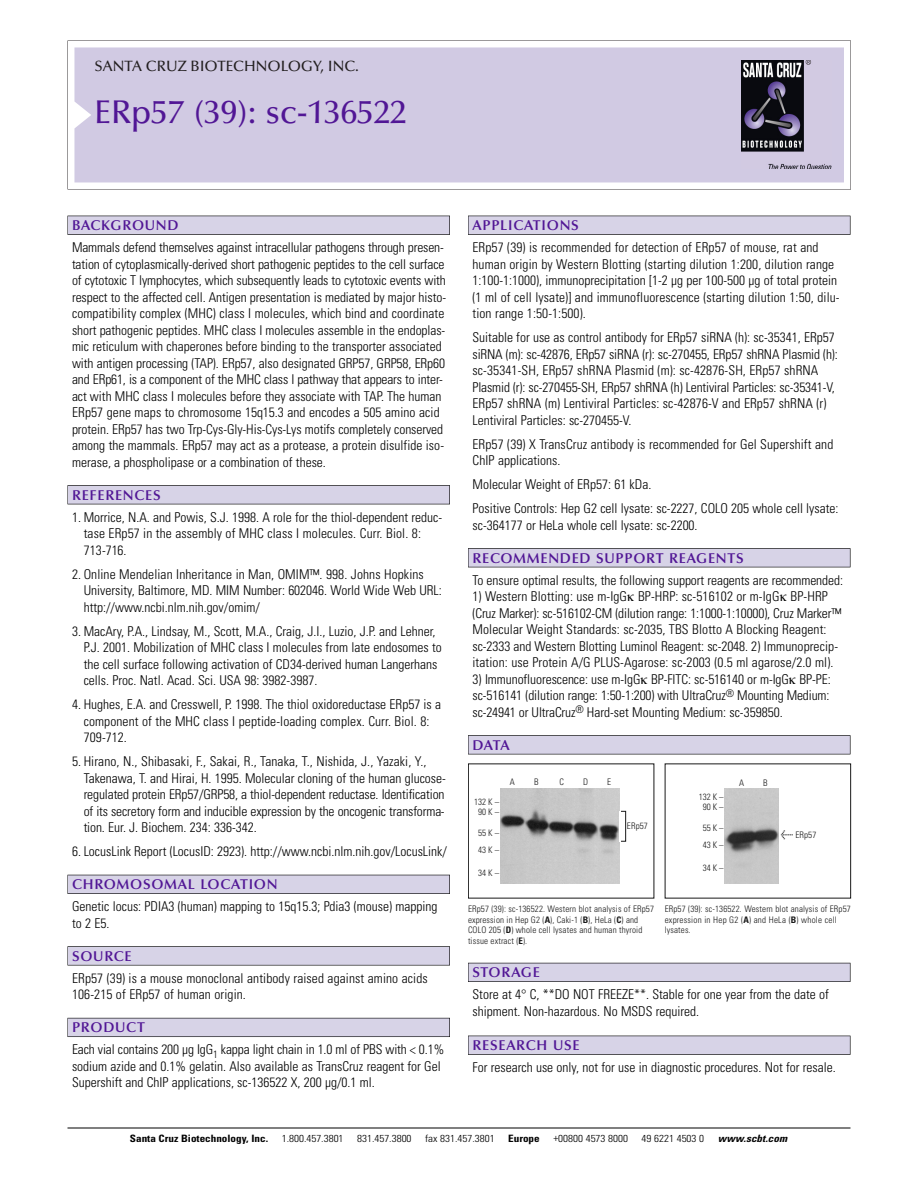
<style>
.page{position:relative;width:918px;height:1188px;background:#fff}
.page>*{position:absolute;margin:0;border:0;box-sizing:border-box;transform-origin:0 0}
.t1{font:500 33px "Optima";color:#511695}
.t2{font:500 15px "Optima";color:#231f20}
.t3{font:600 14.25px "Optima";letter-spacing:.05em;color:#511695}
.t4{font:300 condensed 13.5px/16.5px "Univers";color:#000}
.t5{font:300 condensed 10.2px "Univers";color:#000;scale:1.1 1}
.t6{font:700 condensed 10.2px "Univers";color:#000;scale:1.1 1}
.t7{font:italic 700 condensed 10.2px "Univers";letter-spacing:.005em;color:#000;scale:1.1 1}
.t8{font:9px/10.5px "Univers Condensed Light+FGBZFQ";letter-spacing:.015em;color:#191919}
.t9{font:9px/10.5px "Univers Condensed Light+IRDCHQ";letter-spacing:.015em;color:#191919}
.s1{font-family:"Meta Plus Book Roman+JZHGNH";font-size:10.5px}
.s2{font-family:"Univers Condensed Bold+MKVOBC"}
.s3{font-family:"Univers Condensed Bold+OLLKEG"}
</style>
<div class="page">
<svg style="left:68px;top:40px;width:783px;height:149px"></svg>
<div style="left:74px;top:47px;width:770px;height:135px;background:#d1cae3"></div>
<img style="left:741px;top:60px;width:90px;height:108px">
<div style="left:68px;top:216px;width:382px;height:19px;background:#525155"></div>
<div style="left:68px;top:216px;width:381px;height:18px;background:#d7d3e7"></div>
<div style="left:68px;top:485px;width:382px;height:19px;background:#525155"></div>
<div style="left:68px;top:486px;width:381px;height:18px;background:#d7d3e7"></div>
<div style="left:68px;top:875px;width:382px;height:19px;background:#525158"></div>
<div style="left:68px;top:875px;width:381px;height:18px;background:#d7d3e7"></div>
<div style="left:68px;top:946px;width:382px;height:19px;background:#575759"></div>
<div style="left:68px;top:947px;width:381px;height:18px;background:#d7d3e7"></div>
<div style="left:68px;top:1018px;width:382px;height:19px;background:#5b5a62"></div>
<div style="left:68px;top:1018px;width:381px;height:18px;background:#d7d3e7"></div>
<div style="left:468px;top:216px;width:382px;height:19px;background:#525155"></div>
<div style="left:468px;top:216px;width:382px;height:18px;background:#d7d3e7"></div>
<div style="left:468px;top:548px;width:382px;height:19px;background:#525155"></div>
<div style="left:468px;top:549px;width:382px;height:18px;background:#d7d3e7"></div>
<div style="left:468px;top:735px;width:382px;height:19px;background:#545357"></div>
<div style="left:468px;top:736px;width:382px;height:18px;background:#d7d3e7"></div>
<div style="left:468px;top:963px;width:382px;height:19px;background:#54535a"></div>
<div style="left:468px;top:963px;width:382px;height:18px;background:#d7d3e7"></div>
<div style="left:468px;top:1036px;width:382px;height:19px;background:#535256"></div>
<div style="left:468px;top:1036px;width:382px;height:18px;background:#d7d3e7"></div>
<hr style="left:68px;top:1128px;width:782px;height:1px;background:#000">
<img style="left:500px;top:789px;width:119px;height:95px">
<div style="left:621px;top:811px;width:5px;height:30px;border:1px solid #191919"></div>
<img style="left:725px;top:789px;width:54px;height:95px">
<p class="t2" style="left:94px;top:61px;width:266px">SANTA CRUZ BIOTECHNOLOGY, INC.</p>
<h1 class="t1" style="left:94px;top:99px;width:314px">ERp57 (39): sc-136522</h1>
<p class="t3" style="left:72px;top:219px;width:108px">BACKGROUND</p>
<p class="t4" style="left:72px;top:240px;width:376px">Mammals defend themselves against intracellular pathogens through presen&shy;tation of cytoplasmically-derived short pathogenic peptides to the cell surface of cytotoxic T lymphocytes, which subsequently leads to cytotoxic events with respect to the affected cell. Antigen presentation is mediated by major histo&shy;compatibility complex (MHC) class I molecules, which bind and coordinate short pathogenic peptides. MHC class I molecules assemble in the endoplas&shy;mic reticulum with chaperones before binding to the transporter associated with antigen processing (TAP). ERp57, also designated GRP57, GRP58, ERp60 and ERp61, is a component of the MHC class I pathway that appears to inter&shy;act with MHC class I molecules before they associate with TAP. The human ERp57 gene maps to chromosome 15q15.3 and encodes a 505 amino acid protein. ERp57 has two Trp-Cys-Gly-His-Cys-Lys motifs completely conserved among the mammals. ERp57 may act as a protease, a protein disulfide iso&shy;merase, a phospholipase or a combination of these.</p>
<p class="t3" style="left:72px;top:489px;width:90px">REFERENCES</p>
<p class="t4" style="left:84px;top:510px;width:360px;text-indent:-12px">1. Morrice, N.A. and Powis, S.J. 1998. A role for the thiol-dependent reduc&shy;tase ERp57 in the assembly of MHC class I molecules. Curr. Biol. 8:<br>713-716.</p>
<p class="t4" style="left:84px;top:567px;width:360px;text-indent:-12px">2. Online Mendelian Inheritance in Man, OMIM™. 998. Johns Hopkins<br>University, Baltimore, MD. MIM Number: 602046. World Wide Web URL: http://www.ncbi.nlm.nih.gov/omim/</p>
<p class="t4" style="left:84px;top:624px;width:360px;text-indent:-12px">3. MacAry, P.A., Lindsay, M., Scott, M.A., Craig, J.I., Luzio, J.P. and Lehner, P.J. 2001. Mobilization of MHC class I molecules from late endosomes to the cell surface following activation of CD34-derived human Langerhans cells. Proc. Natl. Acad. Sci. USA 98: 3982-3987.</p>
<p class="t4" style="left:84px;top:697px;width:359px;text-indent:-12px">4. Hughes, E.A. and Cresswell, P. 1998. The thiol oxidoreductase ERp57 is a component of the MHC class I peptide-loading complex. Curr. Biol. 8:<br>709-712.</p>
<p class="t4" style="left:84px;top:754px;width:364px;text-indent:-12px">5. Hirano, N., Shibasaki, F., Sakai, R., Tanaka, T., Nishida, J., Yazaki, Y., Takenawa, T. and Hirai, H. 1995. Molecular cloning of the human glucose&shy;regulated protein ERp57/GRP58, a thiol-dependent reductase. Identification of its secretory form and inducible expression by the oncogenic transforma&shy;tion. Eur. J. Biochem. 234: 336-342.</p>
<p class="t4" style="left:72px;top:844px;width:376px">6. LocusLink Report (LocusID: 2923). http://www.ncbi.nlm.nih.gov/LocusLink/</p>
<p class="t3" style="left:72px;top:879px;width:207px">CHROMOSOMAL LOCATION</p>
<p class="t4" style="left:72px;top:899px;width:367px">Genetic locus: PDIA3 (human) mapping to 15q15.3; Pdia3 (mouse) mapping to 2 E5.</p>
<p class="t3" style="left:72px;top:950px;width:61px">SOURCE</p>
<p class="t4" style="left:72px;top:971px;width:357px">ERp57 (39) is a mouse monoclonal antibody raised against amino acids<br>106-215 of ERp57 of human origin.</p>
<p class="t3" style="left:72px;top:1022px;width:74px">PRODUCT</p>
<p class="t4" style="left:72px;top:1042px;width:374px">Each vial contains 200 µg IgG<sub>1</sub> kappa light chain in 1.0 ml of PBS with &lt; 0.1% sodium azide and 0.1% gelatin. Also available as TransCruz reagent for Gel<br>Supershift and ChIP applications, sc-136522 X, 200 µg/0.1 ml.</p>
<p class="t3" style="left:473px;top:219px;width:108px">APPLICATIONS</p>
<p class="t4" style="left:473px;top:240px;width:369px">ERp57 (39) is recommended for detection of ERp57 of mouse, rat and human origin by Western Blotting (starting dilution 1:200, dilution range 1:100-1:1000), immunoprecipitation [1-2 µg per 100-500 µg of total protein (1 ml of cell lysate)] and immunofluorescence (starting dilution 1:50, dilu&shy;tion range 1:50-1:500).</p>
<p class="t4" style="left:473px;top:330px;width:367px">Suitable for use as control antibody for ERp57 siRNA (h): sc-35341, ERp57 siRNA (m): sc-42876, ERp57 siRNA (r): sc-270455, ERp57 shRNA Plasmid (h): sc-35341-SH, ERp57 shRNA Plasmid (m): sc-42876-SH, ERp57 shRNA Plasmid (r): sc-270455-SH, ERp57 shRNA (h) Lentiviral Particles: sc-35341-V, ERp57 shRNA (m) Lentiviral Particles: sc-42876-V and ERp57 shRNA (r)<br>Lentiviral Particles: sc-270455-V.</p>
<p class="t4" style="left:473px;top:437px;width:362px">ERp57 (39) X TransCruz antibody is recommended for Gel Supershift and<br>ChIP applications.</p>
<p class="t4" style="left:473px;top:473px;width:368px;line-height:24px">Molecular Weight of ERp57: 61 kDa.<br>Positive Controls: Hep G2 cell lysate: sc-2227, COLO 205 whole cell lysate:</p>
<p class="t4" style="left:473px;top:518px;width:227px">sc-364177 or HeLa whole cell lysate: sc-2200.</p>
<p class="t3" style="left:473px;top:552px;width:273px">RECOMMENDED SUPPORT REAGENTS</p>
<p class="t4" style="left:473px;top:573px;width:372px">To ensure optimal results, the following support reagents are recommended:</p>
<p class="t4" style="left:473px;top:589px;width:370px">1) Western Blotting: use m-IgG BP-HRP: sc-516102 or m-IgG BP-HRP (Cruz Marker): sc-516102-CM (dilution range: 1:1000-1:10000), Cruz Marker™ Molecular Weight Standards: sc-2035, TBS Blotto A Blocking Reagent: sc-2333 and Western Blotting Luminol Reagent: sc-2048. 2) Immunoprecip&shy;itation: use Protein A/G PLUS-Agarose: sc-2003 (0.5 ml agarose/2.0 ml).</p>
<p class="t4" style="left:473px;top:672px;width:360px;text-align:justify">3) Immunofluorescence: use m-IgG BP-FITC: sc-516140 or m-IgG BP-PE: sc-516141 (dilution range: 1:50-1:200) with UltraCruz<sup>®</sup> Mounting Medium: sc-24941 or UltraCruz<sup>®</sup> Hard-set Mounting Medium: sc-359850.</p>
<p class="t3" style="left:473px;top:739px;width:39px">DATA</p>
<p class="t8" style="left:474px;top:797px;width:26px;text-align:center">132 K –<br>90K–</p>
<p class="t8" style="left:478px;top:826px;width:22px;line-height:16.5px">55K–<br>43K–</p>
<p class="t8" style="left:478px;top:868px;width:22px">34K–</p>
<p class="t8" style="left:510px;top:778px;width:7px">A</p>
<p class="t8" style="left:534px;top:778px;width:6px">B</p>
<p class="t8" style="left:559px;top:778px;width:6px">C</p>
<p class="t8" style="left:583px;top:778px;width:7px">D</p>
<p class="t8" style="left:607px;top:778px;width:5px">E</p>
<p class="t8" style="left:627px;top:821px;width:23px">ERp57</p>
<p class="t9" style="left:699px;top:792px;width:26px;text-align:center">132 K –<br>90K–</p>
<p class="t9" style="left:703px;top:820px;width:22px;line-height:17.4px">55K–<br>43K–</p>
<p class="t9" style="left:703px;top:863px;width:22px">34K–</p>
<p class="t9" style="left:739px;top:778px;width:7px">A</p>
<p class="t9" style="left:763px;top:778px;width:6px">B</p>
<p class="t9" style="left:781px;top:830px;width:37px"><span class="s1">&lt;</span> ERp57</p>
<p class="t8" style="left:468px;top:905px;width:188px">ERp57 (39): sc-136522. Western blot analysis of ERp57 expression in Hep G2 (<span class="s2">A</span>), Caki-1 (<span class="s2">B</span>), HeLa (<span class="s2">C</span>) and COLO 205 (<span class="s2">D</span>) whole cell lysates and human thyroid tissue extract (<span class="s2">E</span>).</p>
<p class="t9" style="left:665px;top:905px;width:188px">ERp57 (39): sc-136522. Western blot analysis of ERp57 expression in Hep G2 (<span class="s3">A</span>) and HeLa (<span class="s3">B</span>) whole cell lysates.</p>
<p class="t3" style="left:473px;top:967px;width:69px">STORAGE</p>
<p class="t4" style="left:473px;top:987px;width:358px">Store at 4° C, **DO NOT FREEZE**. Stable for one year from the date of shipment. Non-hazardous. No MSDS required.</p>
<p class="t3" style="left:473px;top:1039px;width:109px">RESEARCH USE</p>
<p class="t4" style="left:473px;top:1060px;width:365px">For research use only, not for use in diagnostic procedures. Not for resale.</p>
<p class="t6" style="left:130px;top:1135px;width:127px">Santa Cruz Biotechnology, Inc.</p>
<p class="t5" style="left:282px;top:1135px;width:58px">1.800.457.3801</p>
<p class="t5" style="left:357px;top:1135px;width:51px">831.457.3800</p>
<p class="t5" style="left:425px;top:1135px;width:65px">fax 831.457.3801</p>
<p class="t6" style="left:508px;top:1135px;width:30px">Europe</p>
<p class="t5" style="left:553px;top:1135px;width:69px">+00800 4573 8000</p>
<p class="t5" style="left:642px;top:1135px;width:58px">49 6221 4503 0</p>
<p class="t7" style="left:718px;top:1135px;width:64px">www.scbt.com</p>
</div>
